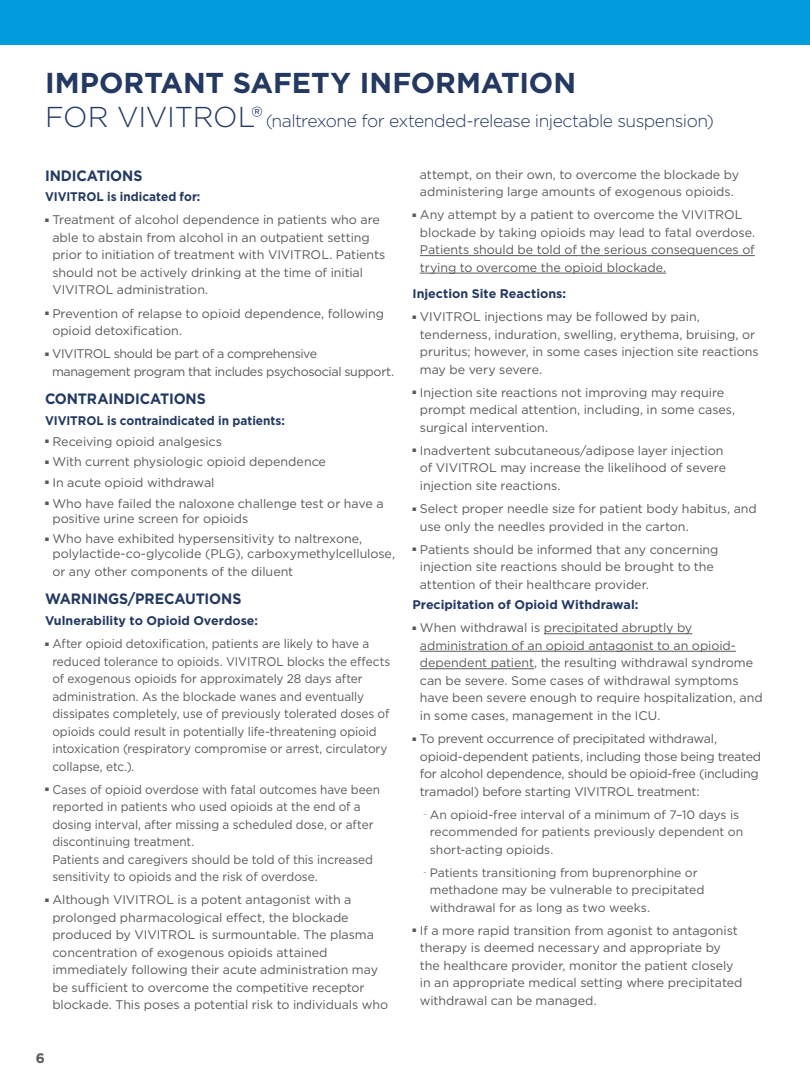
<style>
.page{position:relative;width:810px;height:1080px;background:#fff}
.page>*{position:absolute;margin:0;border:0;box-sizing:border-box;transform-origin:0 0}
.Headlines{font:700 28.75px "Gotham";color:#243961}
.Headlines-2{font:300 17.5px "Gotham";letter-spacing:-.03em;color:#243961}
.ISI_Header{font:700 15px "Gotham";letter-spacing:-.01em;color:#243961;scale:.95 1}
.t1{font:700 13.75px "Gotham";color:#58595b}
.ISI_body{font:12.5px/17.5px "Gotham";letter-spacing:-.005em;color:#58595b}
.ISI_body-2{font:12.5px/17.5px "Gotham";letter-spacing:-.005em;color:#58595b;scale:.95 1}
.ISI_body-3{font:12.5px/17.5px "Gotham";letter-spacing:-.03em;color:#58595b}
.ISI_Header-2{font:700 12.5px "Gotham";color:#243961}
.ISI_Header-3{font:700 12.5px "Gotham";color:#243961;scale:.95 1}
.t2{font:12.25px/17.5px "Gotham";color:#58595b}
.t3{font:5px "Helvetica Neue LT Std";color:#58595b}
.s1{font-size:28.75px}
</style>
<div class="page">
<div style="left:0;top:0;width:810px;height:45px;background:#009cdb"></div>
<hr style="left:420px;top:255px;width:335px;height:1px;background:#58595b">
<hr style="left:420px;top:273px;width:246px;height:1px;background:#58595b">
<hr style="left:544px;top:633px;width:148px;height:1px;background:#58595b">
<hr style="left:420px;top:651px;width:316px;height:1px;background:#58595b">
<hr style="left:420px;top:668px;width:114px;height:1px;background:#58595b">
<p class="Headlines" style="left:45px;top:64px;width:533px">IMPORTANT SAFETY INFORMATION</p>
<p class="Headlines-2" style="left:45px;top:110px;width:670px"><span class="s1">FOR VIVITROL®</span> (naltrexone for extended-release injectable suspension)</p>
<p class="ISI_Header" style="left:45px;top:165px;width:104px">INDICATIONS</p>
<p class="ISI_Header-3" style="left:45px;top:189px;width:165px">VIVITROL is indicated for:</p>
<p class="ISI_body" style="left:52px;top:211px;width:335px;text-indent:-7px">■ Treatment of alcohol dependence in patients who are able to abstain from alcohol in an outpatient setting prior to initiation of treatment with VIVITROL. Patients should not be actively drinking at the time of initial VIVITROL administration.</p>
<p class="ISI_body" style="left:52px;top:304px;width:333px;text-indent:-7px">■ Prevention of relapse to opioid dependence, following opioid detoxification.</p>
<p class="ISI_body-3" style="left:52px;top:345px;width:344px;text-indent:-7px">■ VIVITROL should be part of a comprehensive management program that includes psychosocial support.</p>
<p class="ISI_Header" style="left:45px;top:389px;width:171px">CONTRAINDICATIONS</p>
<p class="ISI_Header-3" style="left:45px;top:412px;width:254px">VIVITROL is contraindicated in patients:</p>
<p class="ISI_body" style="left:45px;top:432px;width:179px">■ Receiving opioid analgesics</p>
<p class="ISI_body" style="left:45px;top:453px;width:283px">■ With current physiologic opioid dependence</p>
<p class="ISI_body" style="left:45px;top:474px;width:171px">■ In acute opioid withdrawal</p>
<p class="ISI_body" style="left:52px;top:495px;width:333px;line-height:15px;text-indent:-7px">■ Who have failed the naloxone challenge test or have a positive urine screen for opioids</p>
<p class="ISI_body" style="left:52px;top:531px;width:344px;line-height:15px;text-indent:-7px">■ Who have exhibited hypersensitivity to naltrexone, polylactide-co-glycolide (PLG), carboxymethylcellulose,</p>
<p class="ISI_body" style="left:52px;top:562px;width:242px">or any other components of the diluent</p>
<p class="ISI_Header" style="left:45px;top:589px;width:208px">WARNINGS/PRECAUTIONS</p>
<p class="ISI_Header-2" style="left:45px;top:612px;width:215px">Vulnerability to Opioid Overdose:</p>
<p class="ISI_body-2" style="left:52px;top:635px;width:357px;text-indent:-7px">■ After opioid detoxification, patients are likely to have a reduced tolerance to opioids. VIVITROL blocks the effects of exogenous opioids for approximately 28 days after administration. As the blockade wanes and eventually dissipates completely, use of previously tolerated doses of opioids could result in potentially life-threatening opioid intoxication (respiratory compromise or arrest, circulatory collapse, etc.).</p>
<p class="ISI_body-2" style="left:52px;top:780px;width:346px;text-indent:-7px">■ Cases of opioid overdose with fatal outcomes have been reported in patients who used opioids at the end of a dosing interval, after missing a scheduled dose, or after discontinuing treatment.<br>Patients and caregivers should be told of this increased sensitivity to opioids and the risk of overdose.</p>
<p class="ISI_body" style="left:52px;top:891px;width:337px;text-indent:-7px">■ Although VIVITROL is a potent antagonist with a prolonged pharmacological effect, the blockade produced by VIVITROL is surmountable. The plasma concentration of exogenous opioids attained immediately following their acute administration may be sufficient to overcome the competitive receptor blockade. This poses a potential risk to individuals who</p>
<p class="t1" style="left:36px;top:1050px;width:11px">6</p>
<p class="ISI_body" style="left:420px;top:165px;width:321px">attempt, on their own, to overcome the blockade by administering large amounts of exogenous opioids.</p>
<p class="ISI_body" style="left:420px;top:206px;width:337px;text-indent:-7px">■ Any attempt by a patient to overcome the VIVITROL blockade by taking opioids may lead to fatal overdose.<br>Patients should be told of the serious consequences of trying to overcome the opioid blockade.</p>
<p class="ISI_Header-2" style="left:412px;top:285px;width:155px">Injection Site Reactions:</p>
<p class="ISI_body" style="left:420px;top:308px;width:340px;text-indent:-7px">■ VIVITROL injections may be followed by pain, tenderness, induration, swelling, erythema, bruising, or pruritus; however, in some cases injection site reactions may be very severe.</p>
<p class="ISI_body" style="left:420px;top:383px;width:317px;text-indent:-7px">■ Injection site reactions not improving may require prompt medical attention, including, in some cases, surgical intervention.</p>
<p class="ISI_body" style="left:420px;top:442px;width:308px;text-indent:-7px">■ Inadvertent subcutaneous/adipose layer injection of VIVITROL may increase the likelihood of severe injection site reactions.</p>
<p class="ISI_body" style="left:420px;top:500px;width:339px;text-indent:-7px">■ Select proper needle size for patient body habitus, and use only the needles provided in the carton.</p>
<p class="ISI_body" style="left:420px;top:540px;width:300px;text-indent:-7px">■ Patients should be informed that any concerning injection site reactions should be brought to the attention of their healthcare provider.</p>
<p class="ISI_Header-2" style="left:412px;top:597px;width:228px">Precipitation of Opioid Withdrawal:</p>
<p class="ISI_body" style="left:420px;top:619px;width:344px;text-indent:-7px">■ When withdrawal is precipitated abruptly by administration of an opioid antagonist to an opioid&shy;dependent patient, the resulting withdrawal syndrome can be severe. Some cases of withdrawal symptoms have been severe enough to require hospitalization, and in some cases, management in the ICU.</p>
<p class="ISI_body" style="left:420px;top:730px;width:343px;text-indent:-7px">■ To prevent occurrence of precipitated withdrawal, opioid-dependent patients, including those being treated for alcohol dependence, should be opioid-free (including tramadol) before starting VIVITROL treatment:</p>
<p class="t3" style="left:424px;top:811px;width:4px">–</p>
<p class="t2" style="left:430px;top:805px;width:315px">An opioid-free interval of a minimum of 7–10 days is recommended for patients previously dependent on short-acting opioids.</p>
<p class="t3" style="left:424px;top:870px;width:4px">–</p>
<p class="t2" style="left:430px;top:864px;width:276px">Patients transitioning from buprenorphine or methadone may be vulnerable to precipitated withdrawal for as long as two weeks.</p>
<p class="ISI_body" style="left:420px;top:922px;width:324px;text-indent:-7px">■ If a more rapid transition from agonist to antagonist therapy is deemed necessary and appropriate by the healthcare provider, monitor the patient closely in an appropriate medical setting where precipitated withdrawal can be managed.</p>
</div>
